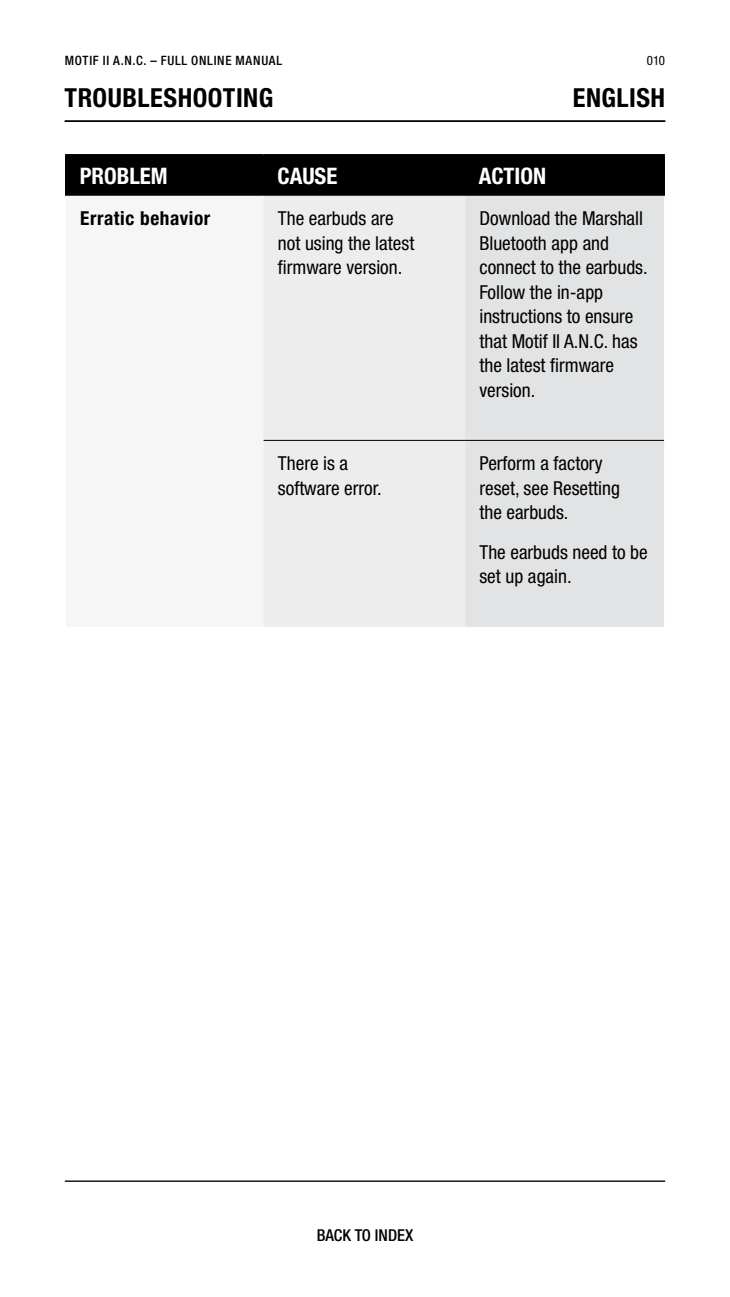
<style>
.page{position:relative;width:730px;height:1297px;background:#fff}
.page>*{position:absolute;margin:0;border:0;box-sizing:border-box;transform-origin:0 0}
.t1{font:700 condensed 26.25px "Helvetica Neue LTW1 G";letter-spacing:.02em;color:#000}
.t2{font:700 condensed 22.75px "Helvetica Neue LTW1 G";color:#fff}
.t3{font:condensed 19.25px/24.5px "Helvetica Neue LTW1 G";color:#000}
.t4{font:700 condensed 19.25px "Helvetica Neue LTW1 G";letter-spacing:.03em;color:#000}
.t5{font:500 condensed 16.45px "Helvetica Neue LTW1 G";color:#000}
.t6{font:500 condensed 12.95px "Helvetica Neue LTW1 G";letter-spacing:.055em;color:#000}
.t7{font:condensed 12.95px "Helvetica Neue LTW1 G";color:#000}
</style>
<div class="page">
<hr style="left:65px;top:1180px;width:599px;height:1px;background:#000">
<div style="left:67px;top:156px;width:596px;height:39px;background:#000"></div>
<div style="left:66px;top:195px;width:197px;height:432px;background:#f6f6f6"></div>
<div style="left:263px;top:196px;width:202px;height:431px;background:#ededee"></div>
<div style="left:465px;top:196px;width:198px;height:431px;background:#e2e3e4"></div>
<hr style="left:65px;top:156px;width:2px;height:39px;background:#000">
<hr style="left:262px;top:156px;width:2px;height:39px;background:#000">
<hr style="left:65px;top:154px;width:198px;height:2px;background:#000">
<hr style="left:464px;top:156px;width:1px;height:39px;background:#000">
<hr style="left:263px;top:154px;width:202px;height:2px;background:#000">
<hr style="left:663px;top:156px;width:1px;height:39px;background:#000">
<hr style="left:465px;top:154px;width:199px;height:2px;background:#000">
<hr style="left:65px;top:195px;width:198px;height:1px;background:#000">
<hr style="left:263px;top:195px;width:202px;height:1px;background:#000">
<hr style="left:465px;top:195px;width:199px;height:1px;background:#000">
<hr style="left:263px;top:440px;width:202px;height:1px;background:#000">
<hr style="left:465px;top:440px;width:198px;height:1px;background:#000">
<hr style="left:65px;top:120px;width:600px;height:2px;background:#000">
<p class="t6" style="left:65px;top:52px;width:219px">MOTIF II A.N.C. – FULL ONLINE MANUAL</p>
<p class="t7" style="left:646px;top:53px;width:20px">010</p>
<h1 class="t1" style="left:65px;top:82px;width:210px">TROUBLESHOOTING</h1>
<h1 class="t1" style="left:572px;top:82px;width:94px">ENGLISH</h1>
<p class="t2" style="left:80px;top:162px;width:89px">PROBLEM</p>
<p class="t2" style="left:277px;top:162px;width:61px">CAUSE</p>
<p class="t2" style="left:478px;top:162px;width:69px">ACTION</p>
<p class="t4" style="left:80px;top:207px;width:131px">Erratic behavior</p>
<p class="t3" style="left:278px;top:206px;width:138px">The earbuds are not using the latest firmware version.</p>
<p class="t3" style="left:479px;top:206px;width:170px">Download the Marshall<br>Bluetooth app and connect to the earbuds.<br>Follow the in-app instructions to ensure that Motif II A.N.C. has the latest firmware version.</p>
<p class="t3" style="left:278px;top:451px;width:105px">There is a software error.</p>
<p class="t3" style="left:479px;top:451px;width:142px">Perform a factory reset, see Resetting the earbuds.</p>
<p class="t3" style="left:479px;top:540px;width:170px">The earbuds need to be set up again.</p>
<p class="t5" style="left:316px;top:1225px;width:98px">BACK TO INDEX</p>
</div>
